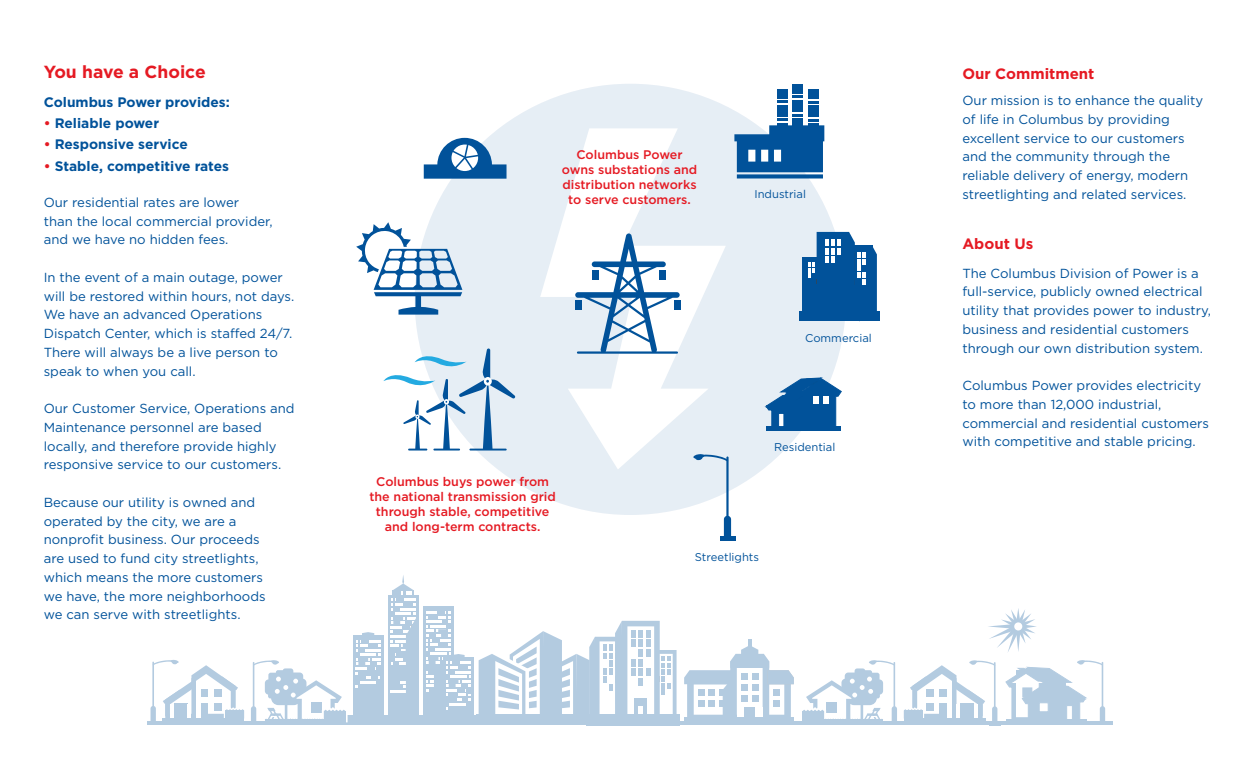
<style>
.page{position:relative;width:1260px;height:765px;background:#fff}
.page>*{position:absolute;margin:0;border:0;box-sizing:border-box;transform-origin:0 0}
.t1{font:700 17.5px "Gotham";color:#e51a23}
.t2{font:700 15px "Gotham";color:#e51a23}
.t3{font:700 13.75px "Gotham";color:#01529a}
.t4{font:13.12px/18.8px "Gotham";color:#01529a}
.t5{font:500 12.5px/15px "Gotham";color:#e51a23;text-align:center}
.t6{font:11.25px "Gotham";color:#01529a}
.s1{color:#e51a23}
</style>
<div class="page">
<div style="left:415px;top:84px;width:431px;height:431px;background:#e6eef5;border-radius:50%"></div>
<svg style="left:540px;top:128px;width:186px;height:341px"></svg>
<svg style="left:988px;top:608px;width:48px;height:44px"></svg>
<div style="left:1014px;top:622px;width:8px;height:9px;background:#fff;border-radius:50%"></div>
<hr style="left:748px;top:639px;width:4px;height:17px;background:#b3cbe0">
<svg style="left:684px;top:646px;width:110px;height:75px"></svg>
<div style="left:587px;top:714px;width:93px;height:11px;background:#b3cbe0"></div>
<div style="left:476px;top:715px;width:116px;height:10px;background:#b3cbe0"></div>
<div style="left:388px;top:595px;width:30px;height:121px;background:#b3cbe0"></div>
<div style="left:423px;top:607px;width:30px;height:109px;background:#b3cbe0"></div>
<svg style="left:390px;top:575px;width:26px;height:118px"></svg>
<div style="left:353px;top:635px;width:30px;height:81px;background:#b3cbe0"></div>
<svg style="left:355px;top:632px;width:26px;height:56px"></svg>
<svg style="left:426px;top:611px;width:251px;height:104px"></svg>
<div style="left:345px;top:715px;width:136px;height:10px;background:#b3cbe0"></div>
<svg style="left:802px;top:660px;width:304px;height:61px"></svg>
<hr style="left:520px;top:721px;width:593px;height:4px;background:#b3cbe0">
<div style="left:151px;top:706px;width:5px;height:19px;background:#b3cbe0;border-radius:3px"></div>
<svg style="left:152px;top:660px;width:196px;height:65px"></svg>
<hr style="left:147px;top:721px;width:134px;height:4px;background:#b3cbe0">
<div style="left:724px;top:516px;width:7px;height:25px;background:#01529a;border-radius:4px"></div>
<hr style="left:720px;top:537px;width:15px;height:4px;background:#01529a">
<svg style="left:693px;top:454px;width:33px;height:8px"></svg>
<hr style="left:726px;top:456px;width:3px;height:65px;background:#01529a">
<div style="left:695px;top:455px;width:8px;height:5px;background:#01529a;border-radius:50%"></div>
<hr style="left:766px;top:427px;width:74px;height:4px;background:#01529a">
<svg style="left:764px;top:377px;width:78px;height:52px"></svg>
<svg style="left:778px;top:413px;width:6px;height:14px"></svg>
<div style="left:793px;top:422px;width:25px;height:6px;background:#01529a"></div>
<div style="left:786px;top:391px;width:20px;height:5px;background:#01529a"></div>
<div style="left:814px;top:396px;width:5px;height:8px;background:#fff"></div>
<div style="left:823px;top:396px;width:6px;height:8px;background:#fff"></div>
<div style="left:845px;top:246px;width:27px;height:68px;background:#01529a"></div>
<svg style="left:872px;top:246px;width:5px;height:66px"></svg>
<div style="left:802px;top:257px;width:23px;height:57px;background:#01529a"></div>
<svg style="left:808px;top:232px;width:57px;height:80px"></svg>
<div style="left:799px;top:312px;width:80px;height:9px;background:#01529a"></div>
<div style="left:792px;top:85px;width:11px;height:9px;background:#01529a"></div>
<div style="left:777px;top:89px;width:10px;height:10px;background:#01529a"></div>
<div style="left:777px;top:105px;width:10px;height:12px;background:#01529a"></div>
<div style="left:792px;top:100px;width:11px;height:12px;background:#01529a"></div>
<div style="left:808px;top:90px;width:11px;height:9px;background:#01529a"></div>
<div style="left:808px;top:105px;width:11px;height:12px;background:#01529a"></div>
<svg style="left:777px;top:96px;width:42px;height:7px"></svg>
<svg style="left:734px;top:114px;width:90px;height:65px"></svg>
<svg style="left:575px;top:233px;width:105px;height:121px"></svg>
<div style="left:592px;top:270px;width:6px;height:10px;background:#01529a"></div>
<div style="left:575px;top:300px;width:6px;height:10px;background:#01529a"></div>
<div style="left:660px;top:270px;width:6px;height:10px;background:#01529a"></div>
<div style="left:674px;top:300px;width:6px;height:10px;background:#01529a"></div>
<svg style="left:424px;top:138px;width:83px;height:41px"></svg>
<svg style="left:383px;top:348px;width:132px;height:103px"></svg>
<svg style="left:356px;top:222px;width:106px;height:93px"></svg>
<p class="t1" style="left:44px;top:62px;width:164px">You have a Choice</p>
<p class="t3" style="left:44px;top:94px;width:188px">Columbus Power provides:</p>
<p class="t3" style="left:44px;top:115px;width:117px"><span class="s1">•</span> Reliable power</p>
<p class="t3" style="left:44px;top:137px;width:146px"><span class="s1">•</span> Responsive service</p>
<p class="t3" style="left:44px;top:158px;width:187px"><span class="s1">•</span> Stable, competitive rates</p>
<p class="t4" style="left:44px;top:193px;width:230px">Our residential rates are lower<br>than the local commercial provider, and we have no hidden fees.</p>
<p class="t4" style="left:44px;top:268px;width:252px">In the event of a main outage, power will be restored within hours, not days.<br>We have an advanced Operations Dispatch Center, which is staffed 24/7.<br>There will always be a live person to speak to when you call.</p>
<p class="t4" style="left:44px;top:399px;width:252px">Our Customer Service, Operations and Maintenance personnel are based locally, and therefore provide highly responsive service to our customers.</p>
<p class="t4" style="left:44px;top:493px;width:223px">Because our utility is owned and operated by the city, we are a nonprofit business. Our proceeds are used to fund city streetlights, which means the more customers we have, the more neighborhoods we can serve with streetlights.</p>
<p class="t5" style="left:562px;top:146px;width:137px">Columbus Power owns substations and distribution networks to serve customers.</p>
<p class="t5" style="left:369px;top:473px;width:188px">Columbus buys power from the national transmission grid through stable, competitive and long-term contracts.</p>
<p class="t6" style="left:754px;top:188px;width:53px">Industrial</p>
<p class="t6" style="left:805px;top:331px;width:68px">Commercial</p>
<p class="t6" style="left:774px;top:441px;width:63px">Residential</p>
<p class="t6" style="left:695px;top:551px;width:66px">Streetlights</p>
<p class="t2" style="left:962px;top:65px;width:134px">Our Commitment</p>
<p class="t4" style="left:962px;top:91px;width:242px">Our mission is to enhance the quality of life in Columbus by providing excellent service to our customers and the community through the reliable delivery of energy, modern streetlighting and related services.</p>
<p class="t2" style="left:962px;top:235px;width:72px">About Us</p>
<p class="t4" style="left:962px;top:263px;width:250px">The Columbus Division of Power is a full-service, publicly owned electrical utility that provides power to industry, business and residential customers through our own distribution system.</p>
<p class="t4" style="left:962px;top:376px;width:248px">Columbus Power provides electricity to more than 12,000 industrial, commercial and residential customers with competitive and stable pricing.</p>
</div>
